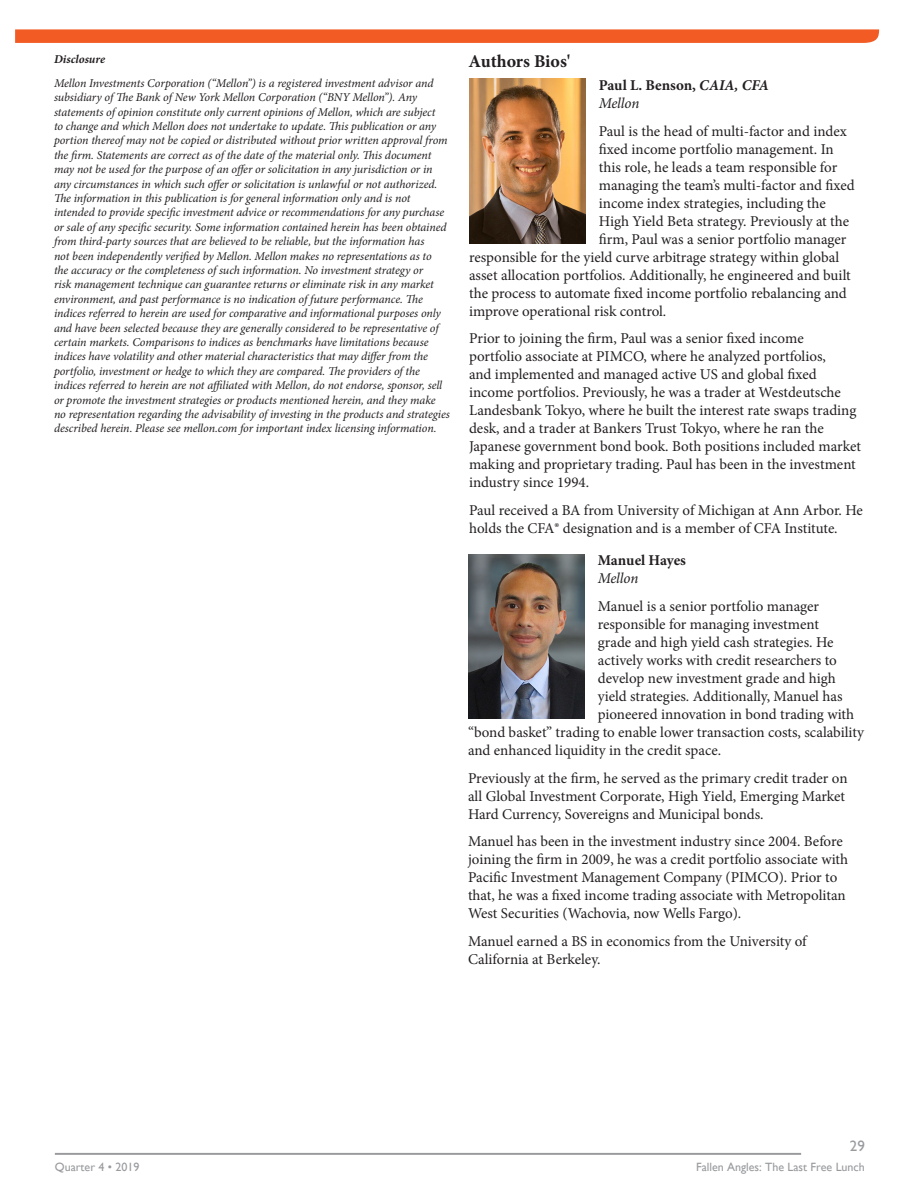
<style>
.page{position:relative;width:918px;height:1188px;background:#fff}
.page>*{position:absolute;margin:0;border:0;box-sizing:border-box;transform-origin:0 0}
.t1{font:700 18px "Minion Pro";color:#231f20}
.t2{font:15px/18px "Minion Pro";color:#231f20}
.t3{font:700 15px/18px "Minion Pro";letter-spacing:-.005em;color:#231f20}
.t4{font:15px "Gill Sans";color:#989a9d}
.t5{font:italic 12px/14.4px "Minion Pro";letter-spacing:-.01em;color:#231f20}
.t6{font:12px "Gill Sans";color:#989a9d}
.t7{font:italic 700 12px "Minion Pro";letter-spacing:.005em;color:#231f20}
.s1{font-style:italic}
.s2{font-weight:400;font-style:italic}
</style>
<div class="page">
<svg style="left:15px;top:29px;width:864px;height:14px;background:#f2612b"></svg>
<hr style="left:55px;top:1153px;width:746px;height:2px;background:#989a9d">
<img style="left:469px;top:79px;width:116px;height:164px">
<img style="left:468px;top:554px;width:116px;height:164px">
<p class="t7" style="left:54px;top:50px;width:53px">Disclosure</p>
<p class="t5" style="left:54px;top:76px;width:397px">Mellon Investments Corporation (“Mellon”) is a registered investment advisor and subsidiary of The Bank of New York Mellon Corporation (“BNY Mellon”). Any statements of opinion constitute only current opinions of Mellon, which are subject<br>to change and which Mellon does not undertake to update. This publication or any portion thereof may not be copied or distributed without prior written approval from the firm. Statements are correct as of the date of the material only. This document may not be used for the purpose of an offer or solicitation in any jurisdiction or in any circumstances in which such offer or solicitation is unlawful or not authorized.<br>The information in this publication is for general information only and is not intended to provide specific investment advice or recommendations for any purchase or sale of any specific security. Some information contained herein has been obtained from third-party sources that are believed to be reliable, but the information has<br>not been independently verified by Mellon. Mellon makes no representations as to<br>the accuracy or the completeness of such information. No investment strategy or<br>risk management technique can guarantee returns or eliminate risk in any market environment, and past performance is no indication of future performance. The indices referred to herein are used for comparative and informational purposes only and have been selected because they are generally considered to be representative of certain markets. Comparisons to indices as benchmarks have limitations because indices have volatility and other material characteristics that may differ from the portfolio, investment or hedge to which they are compared. The providers of the indices referred to herein are not affiliated with Mellon, do not endorse, sponsor, sell or promote the investment strategies or products mentioned herein, and they make no representation regarding the advisability of investing in the products and strategies described herein. Please see mellon.com for important index licensing information.</p>
<p class="t1" style="left:469px;top:49px;width:103px">Authors Bios'</p>
<p class="t3" style="left:599px;top:76px;width:171px">Paul L. Benson, <span class="s1">CAIA, CFA<br></span><span class="s2">Mellon</span></p>
<p class="t2" style="left:599px;top:122px;width:250px">Paul is the head of multi-factor and index</p>
<p class="t2" style="left:599px;top:140px;width:236px">fixed income portfolio management. In</p>
<p class="t2" style="left:599px;top:158px;width:240px">this role, he leads a team responsible for</p>
<p class="t2" style="left:599px;top:176px;width:258px">managing the team’s multi-factor and fixed</p>
<p class="t2" style="left:599px;top:194px;width:228px">income index strategies, including the</p>
<p class="t2" style="left:599px;top:212px;width:252px">High Yield Beta strategy. Previously at the</p>
<p class="t2" style="left:599px;top:230px;width:249px">firm, Paul was a senior portfolio manager</p>
<p class="t2" style="left:469px;top:248px;width:372px">responsible for the yield curve arbitrage strategy within global</p>
<p class="t2" style="left:469px;top:266px;width:383px">asset allocation portfolios. Additionally, he engineered and built</p>
<p class="t2" style="left:469px;top:284px;width:379px">the process to automate fixed income portfolio rebalancing and</p>
<p class="t2" style="left:469px;top:302px;width:199px">improve operational risk control.</p>
<p class="t2" style="left:469px;top:330px;width:393px">Prior to joining the firm, Paul was a senior fixed income<br>portfolio associate at PIMCO, where he analyzed portfolios,<br>and implemented and managed active US and global fixed income portfolios. Previously, he was a trader at Westdeutsche Landesbank Tokyo, where he built the interest rate swaps trading desk, and a trader at Bankers Trust Tokyo, where he ran the Japanese government bond book. Both positions included market making and proprietary trading. Paul has been in the investment industry since 1994.</p>
<p class="t2" style="left:469px;top:501px;width:395px">Paul received a BA from University of Michigan at Ann Arbor. He holds the CFA® designation and is a member of CFA Institute.</p>
<p class="t3" style="left:598px;top:551px;width:90px">Manuel Hayes<br><span class="s2">Mellon</span></p>
<p class="t2" style="left:598px;top:597px;width:223px">Manuel is a senior portfolio manager</p>
<p class="t2" style="left:598px;top:615px;width:223px">responsible for managing investment</p>
<p class="t2" style="left:598px;top:633px;width:237px">grade and high yield cash strategies. He</p>
<p class="t2" style="left:598px;top:651px;width:241px">actively works with credit researchers to</p>
<p class="t2" style="left:598px;top:669px;width:240px">develop new investment grade and high</p>
<p class="t2" style="left:598px;top:687px;width:246px">yield strategies. Additionally, Manuel has</p>
<p class="t2" style="left:598px;top:705px;width:258px">pioneered innovation in bond trading with</p>
<p class="t2" style="left:468px;top:723px;width:397px">“bond basket” trading to enable lower transaction costs, scalability</p>
<p class="t2" style="left:468px;top:741px;width:255px">and enhanced liquidity in the credit space.</p>
<p class="t2" style="left:468px;top:769px;width:381px">Previously at the firm, he served as the primary credit trader on all Global Investment Corporate, High Yield, Emerging Market<br>Hard Currency, Sovereigns and Municipal bonds.</p>
<p class="t2" style="left:468px;top:833px;width:382px">Manuel has been in the investment industry since 2004. Before joining the firm in 2009, he was a credit portfolio associate with Pacific Investment Management Company (PIMCO). Prior to that, he was a fixed income trading associate with Metropolitan West Securities (Wachovia, now Wells Fargo).</p>
<p class="t2" style="left:468px;top:932px;width:340px">Manuel earned a BS in economics from the University of<br>California at Berkeley.</p>
<p class="t4" style="left:850px;top:1137px;width:16px">29</p>
<p class="t6" style="left:55px;top:1160px;width:86px">Quarter 4 • 2019</p>
<p class="t6" style="left:696px;top:1160px;width:170px">Fallen Angles: The Last Free Lunch</p>
</div>
